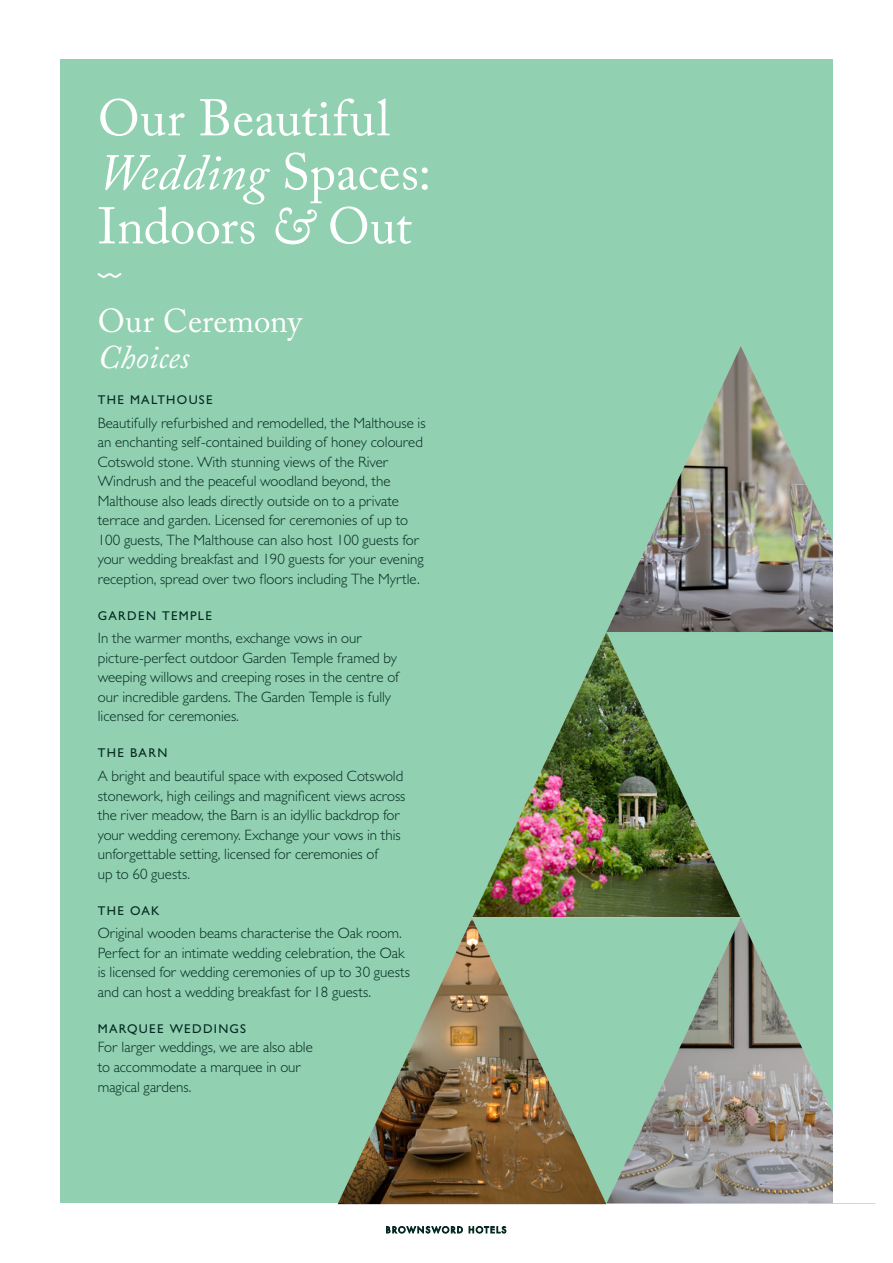
<style>
.page{position:relative;width:893px;height:1263px;background:#fff}
.page>*{position:absolute;margin:0;border:0;box-sizing:border-box;transform-origin:0 0}
.MD_34_36{font:51px/54px "Adobe Caslon Pro";letter-spacing:.005em;color:#fff}
.MD_22_24{font:33px/36px "Adobe Caslon Pro";color:#fff}
.BL_12_14_Text{font:300 15px/19.5px "Gill Sans MT Pro";color:#052a23}
.BL_10_12_Text{font:500 12.75px "Gill Sans MT Pro";letter-spacing:.1em;color:#052a23}
.BL_12_14_Text-2{font:500 12.75px "Gill Sans MT Pro";letter-spacing:.1em;color:#052a23}
.s1{font-style:italic}
</style>
<div class="page">
<svg style="left:386px;top:1226px;width:120px;height:8px"></svg>
<div style="left:60px;top:60px;width:773px;height:1143px;background:#91d0b0"></div>
<img style="left:606px;top:918px;width:269px;height:286px">
<img style="left:472px;top:632px;width:268px;height:285px">
<img style="left:606px;top:346px;width:227px;height:286px">
<svg style="left:338px;top:918px;width:268px;height:286px"></svg>
<div style="left:833px;top:60px;width:60px;height:1143px;background:#fff"></div>
<svg style="left:98px;top:273px;width:23px;height:5px"></svg>
<p class="MD_34_36" style="left:98px;top:91px;width:335px">Our Beautiful<br><span class="s1">Wedding</span> Spaces:<br>Indoors <span class="s1">&amp;</span> Out</p>
<p class="MD_22_24" style="left:98px;top:302px;width:206px">Our Ceremony<br><span class="s1">Choices</span></p>
<p class="BL_10_12_Text" style="left:98px;top:392px;width:116px">THE MALTHOUSE</p>
<p class="BL_12_14_Text" style="left:98px;top:413px;width:329px">Beautifully refurbished and remodelled, the Malthouse is an enchanting self-contained building of honey coloured Cotswold stone. With stunning views of the River Windrush and the peaceful woodland beyond, the Malthouse also leads directly outside on to a private terrace and garden. Licensed for ceremonies of up to 100 guests, The Malthouse can also host 100 guests for your wedding breakfast and 190 guests for your evening reception, spread over two floors including The Myrtle.</p>
<p class="BL_10_12_Text" style="left:98px;top:608px;width:116px">GARDEN TEMPLE</p>
<p class="BL_12_14_Text" style="left:98px;top:628px;width:303px">In the warmer months, exchange vows in our picture-perfect outdoor Garden Temple framed by weeping willows and creeping roses in the centre of our incredible gardens. The Garden Temple is fully licensed for ceremonies.</p>
<p class="BL_10_12_Text" style="left:98px;top:745px;width:71px">THE BARN</p>
<p class="BL_12_14_Text" style="left:98px;top:766px;width:309px">A bright and beautiful space with exposed Cotswold stonework, high ceilings and magnificent views across the river meadow, the Barn is an idyllic backdrop for your wedding ceremony. Exchange your vows in this unforgettable setting, licensed for ceremonies of<br>up to 60 guests.</p>
<p class="BL_10_12_Text" style="left:98px;top:903px;width:63px">THE OAK</p>
<p class="BL_12_14_Text" style="left:98px;top:923px;width:314px">Original wooden beams characterise the Oak room.<br>Perfect for an intimate wedding celebration, the Oak is licensed for wedding ceremonies of up to 30 guests and can host a wedding breakfast for 18 guests.</p>
<p class="BL_12_14_Text-2" style="left:98px;top:1021px;width:150px">MARQUEE WEDDINGS</p>
<p class="BL_12_14_Text" style="left:98px;top:1037px;width:217px">For larger weddings, we are also able to accommodate a marquee in our magical gardens.</p>
</div>
